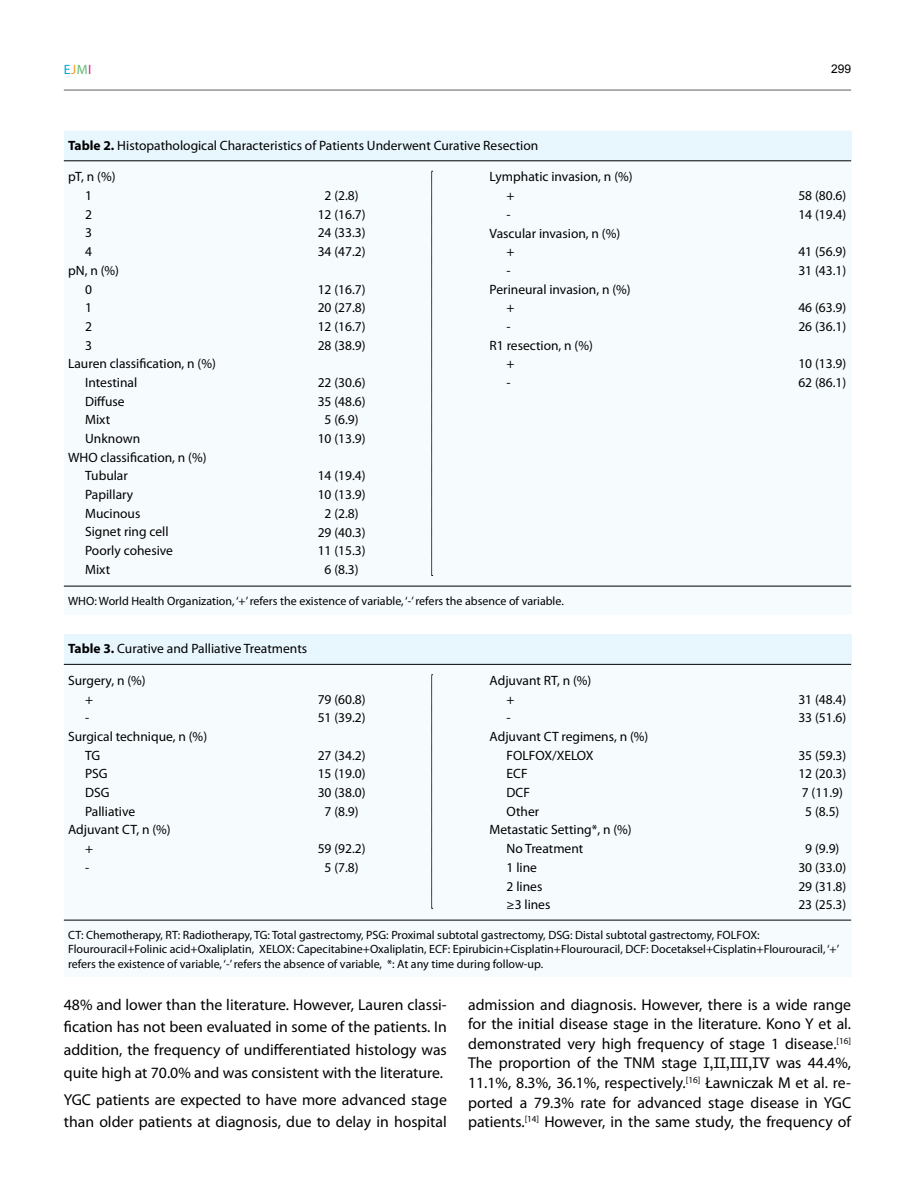
<style>
.page{position:relative;width:915px;height:1191px;background:#fff}
.page>*{position:absolute;margin:0;border:0;box-sizing:border-box;transform-origin:0 0}
.t1{font:15.75px/19.5px "Myriad Pro";color:#000;text-align:justify}
.t2{font:13.5px/18.8px "Myriad Pro";color:#000;text-align:center}
.t3{font:13.5px "Myriad Pro";color:#00a3d3}
.t4{font:12px/14.4px "Myriad Pro";color:#000}
.t5{font:12px "Arial";color:#000}
.s1{color:#f8991f}
.s2{color:#5ebd72}
.s3{color:#eb138b}
.s4{font-weight:700}
.s5{font-family:"American Typewriter"}
</style>
<div class="page">
<hr style="left:64px;top:89px;width:786px;height:2px;background:#939598">
<div style="left:64px;top:131px;width:786px;height:484px;background:#f6fbfe"></div>
<div style="left:64px;top:131px;width:786px;height:30px;background:#e8f6fd"></div>
<svg style="left:431px;top:171px;width:1px;height:405px"></svg>
<hr style="left:64px;top:586px;width:786px;height:1px;background:#000">
<hr style="left:64px;top:160px;width:786px;height:1px;background:#000">
<div style="left:64px;top:634px;width:786px;height:342px;background:#f6fbfe"></div>
<div style="left:64px;top:634px;width:786px;height:30px;background:#e8f6fd"></div>
<svg style="left:431px;top:674px;width:1px;height:235px"></svg>
<hr style="left:64px;top:920px;width:786px;height:1px;background:#000">
<hr style="left:64px;top:664px;width:786px;height:1px;background:#000">
<p class="t3" style="left:64px;top:61px;width:29px">E<span class="s1">J</span><span class="s2">M</span><span class="s3">I</span></p>
<p class="t5" style="left:830px;top:60px;width:22px">299</p>
<p class="t2" style="left:68px;top:136px;width:471px"><span class="s4">Table 2.</span> Histopathological Characteristics of Patients Underwent Curative Resection</p>
<p class="t2" style="left:68px;top:167px;width:49px">pT, n (%)</p>
<p class="t2" style="left:85px;top:186px;width:8px">1</p>
<p class="t2" style="left:85px;top:205px;width:8px">2</p>
<p class="t2" style="left:85px;top:223px;width:8px">3</p>
<p class="t2" style="left:85px;top:242px;width:8px">4</p>
<p class="t2" style="left:68px;top:261px;width:52px">pN, n (%)</p>
<p class="t2" style="left:85px;top:279px;width:8px">0</p>
<p class="t2" style="left:85px;top:298px;width:8px">1</p>
<p class="t2" style="left:85px;top:317px;width:8px">2</p>
<p class="t2" style="left:85px;top:335px;width:8px">3</p>
<p class="t2" style="left:68px;top:354px;width:149px">Lauren classification, n (%)</p>
<p class="t2" style="left:85px;top:373px;width:54px">Intestinal</p>
<p class="t2" style="left:85px;top:391px;width:41px">Diffuse</p>
<p class="t2" style="left:85px;top:410px;width:27px">Mixt</p>
<p class="t2" style="left:85px;top:429px;width:57px">Unknown</p>
<p class="t2" style="left:68px;top:447px;width:140px">WHO classification, n (%)</p>
<p class="t2" style="left:85px;top:466px;width:44px">Tubular</p>
<p class="t2" style="left:85px;top:485px;width:50px">Papillary</p>
<p class="t2" style="left:85px;top:503px;width:57px">Mucinous</p>
<p class="t2" style="left:85px;top:522px;width:85px">Signet ring cell</p>
<p class="t2" style="left:85px;top:541px;width:89px">Poorly cohesive</p>
<p class="t2" style="left:85px;top:560px;width:27px">Mixt</p>
<p class="t2" style="left:489px;top:167px;width:144px">Lymphatic invasion, n (%)</p>
<p class="t2" style="left:506px;top:186px;width:10px">+</p>
<p class="t2" style="left:506px;top:205px;width:6px">-</p>
<p class="t2" style="left:489px;top:223px;width:132px">Vascular invasion, n (%)</p>
<p class="t2" style="left:506px;top:242px;width:10px">+</p>
<p class="t2" style="left:506px;top:261px;width:6px">-</p>
<p class="t2" style="left:489px;top:279px;width:143px">Perineural invasion, n (%)</p>
<p class="t2" style="left:506px;top:298px;width:10px">+</p>
<p class="t2" style="left:506px;top:317px;width:6px">-</p>
<p class="t2" style="left:489px;top:335px;width:105px">R1 resection, n (%)</p>
<p class="t2" style="left:506px;top:354px;width:10px">+</p>
<p class="t2" style="left:506px;top:373px;width:6px">-</p>
<p class="t2" style="left:317px;top:186px;width:49px">2 (2.8)<br>12 (16.7)<br>24 (33.3)<br>34 (47.2)</p>
<p class="t2" style="left:317px;top:279px;width:49px;text-align:justify">12 (16.7)<br>20 (27.8)<br>12 (16.7)<br>28 (38.9)</p>
<p class="t2" style="left:317px;top:373px;width:49px">22 (30.6)<br>35 (48.6)<br>5 (6.9)<br>10 (13.9)</p>
<p class="t2" style="left:317px;top:466px;width:49px">14 (19.4)<br>10 (13.9)<br>2 (2.8)<br>29 (40.3)<br>11 (15.3)<br>6 (8.3)</p>
<p class="t2" style="left:798px;top:186px;width:49px;text-align:left">58 (80.6)<br>14 (19.4)</p>
<p class="t2" style="left:798px;top:242px;width:49px;text-align:left">41 (56.9)<br>31 (43.1)</p>
<p class="t2" style="left:798px;top:298px;width:49px;text-align:left">46 (63.9)<br>26 (36.1)</p>
<p class="t2" style="left:798px;top:354px;width:49px;text-align:left">10 (13.9)<br>62 (86.1)</p>
<p class="t4" style="left:68px;top:594px;width:497px">WHO: World Health Organization, ‘+’ refers the existence of variable, ‘-’ refers the absence of variable.</p>
<p class="t2" style="left:68px;top:639px;width:240px"><span class="s4">Table 3.</span> Curative and Palliative Treatments</p>
<p class="t2" style="left:68px;top:671px;width:79px">Surgery, n (%)</p>
<p class="t2" style="left:85px;top:689px;width:10px">+</p>
<p class="t2" style="left:85px;top:708px;width:6px">-</p>
<p class="t2" style="left:68px;top:727px;width:140px">Surgical technique, n (%)</p>
<p class="t2" style="left:85px;top:745px;width:17px">TG</p>
<p class="t2" style="left:85px;top:764px;width:24px">PSG</p>
<p class="t2" style="left:85px;top:783px;width:26px">DSG</p>
<p class="t2" style="left:85px;top:801px;width:52px">Palliative</p>
<p class="t2" style="left:68px;top:820px;width:104px">Adjuvant CT, n (%)</p>
<p class="t2" style="left:85px;top:839px;width:10px">+</p>
<p class="t2" style="left:85px;top:857px;width:6px">-</p>
<p class="t2" style="left:489px;top:671px;width:103px">Adjuvant RT, n (%)</p>
<p class="t2" style="left:506px;top:689px;width:10px">+</p>
<p class="t2" style="left:506px;top:708px;width:6px">-</p>
<p class="t2" style="left:489px;top:727px;width:160px">Adjuvant CT regimens, n (%)</p>
<p class="t2" style="left:506px;top:745px;width:88px">FOLFOX/XELOX</p>
<p class="t2" style="left:506px;top:764px;width:23px">ECF</p>
<p class="t2" style="left:506px;top:783px;width:25px">DCF</p>
<p class="t2" style="left:506px;top:801px;width:34px">Other</p>
<p class="t2" style="left:489px;top:820px;width:144px">Metastatic Setting*, n (%)</p>
<p class="t2" style="left:506px;top:839px;width:78px">No Treatment</p>
<p class="t2" style="left:506px;top:857px;width:32px">1 line</p>
<p class="t2" style="left:506px;top:876px;width:37px">2 lines</p>
<p class="t2" style="left:506px;top:895px;width:45px">≥3 lines</p>
<p class="t2" style="left:317px;top:689px;width:49px;text-align:left">79 (60.8)<br>51 (39.2)</p>
<p class="t2" style="left:317px;top:745px;width:49px">27 (34.2)<br>15 (19.0)<br>30 (38.0)<br>7 (8.9)</p>
<p class="t2" style="left:317px;top:839px;width:49px">59 (92.2)<br>5 (7.8)</p>
<p class="t2" style="left:798px;top:689px;width:49px;text-align:left">31 (48.4)<br>33 (51.6)</p>
<p class="t2" style="left:798px;top:745px;width:49px">35 (59.3)<br>12 (20.3)<br>7 (11.9)<br>5 (8.5)</p>
<p class="t2" style="left:798px;top:839px;width:49px">9 (9.9)<br>30 (33.0)<br>29 (31.8)<br>23 (25.3)</p>
<p class="t4" style="left:68px;top:927px;width:772px">CT: Chemotherapy, RT: Radiotherapy, TG: Total gastrectomy, PSG: Proximal subtotal gastrectomy, DSG: Distal subtotal gastrectomy, FOLFOX:<br>Flourouracil+Folinic acid+Oxaliplatin, XELOX: Capecitabine+Oxaliplatin, ECF: Epirubicin+Cisplatin+Flourouracil, DCF: Docetaksel+Cisplatin+Flourouracil, ‘+’ refers the existence of variable, ‘-’ refers the absence of variable, *: At any time during follow-up.</p>
<p class="t1" style="left:64px;top:992px;width:384px;line-height:22.6px">48% and lower than the literature. However, Lauren classi&shy;fication has not been evaluated in some of the patients. In addition, the frequency of undifferentiated histology was quite high at 70.0% and was consistent with the literature.</p>
<p class="t1" style="left:64px;top:1087px;width:384px;line-height:22.6px">YGC patients are expected to have more advanced stage than older patients at diagnosis, due to delay in hospital</p>
<p class="t1" style="left:468px;top:994px;width:384px">admission and diagnosis. However, there is a wide range for the initial disease stage in the literature. Kono Y et al. demonstrated very high frequency of stage 1 disease.<sup>[16] </sup>The proportion of the TNM stage <span class="s5">Ⅰ,Ⅱ,Ⅲ,Ⅳ</span> was 44.4%, 11.1%, 8.3%, 36.1%, respectively.<sup>[16]</sup> Ławniczak M et al. re&shy;ported a 79.3% rate for advanced stage disease in YGC patients.<sup>[14]</sup> However, in the same study, the frequency of</p>
</div>
